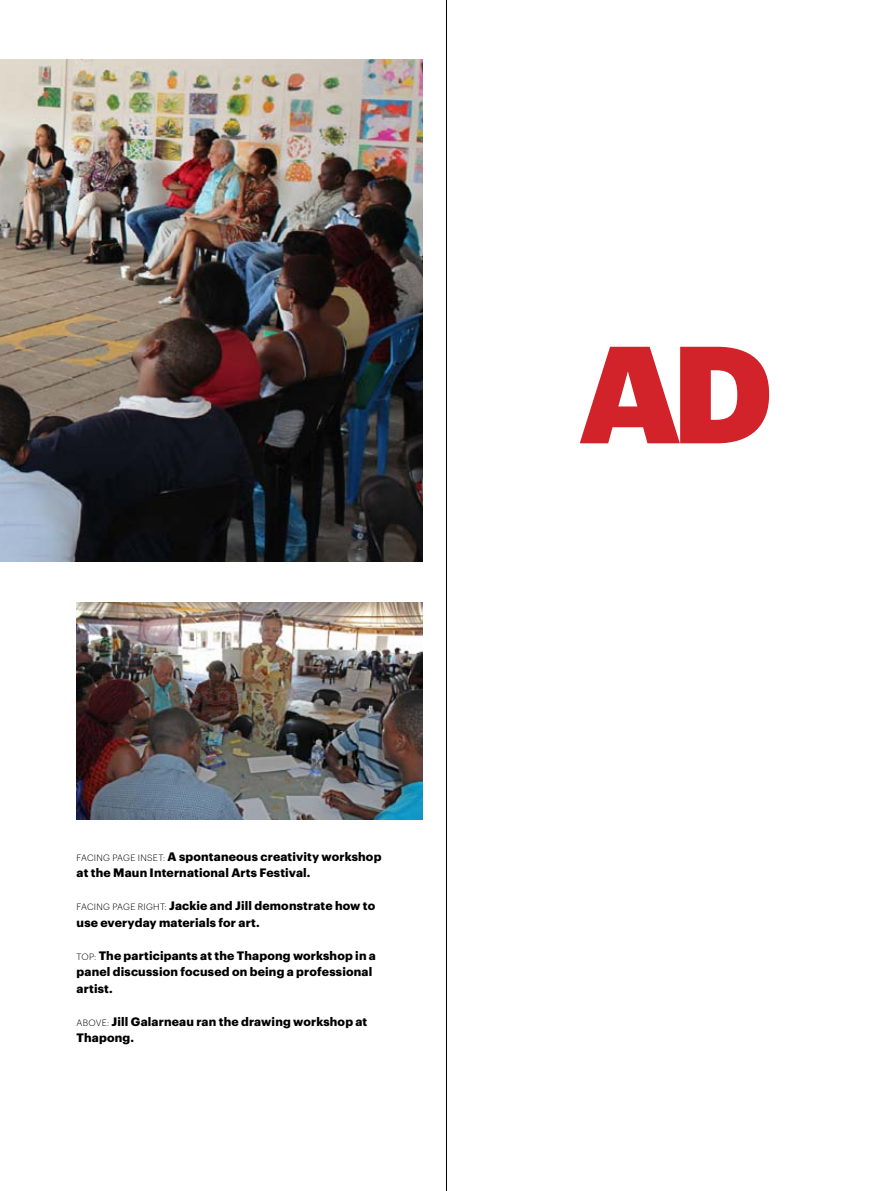
<style>
.page{position:relative;width:893px;height:1191px;background:#fff}
.page>*{position:absolute;margin:0;border:0;box-sizing:border-box;transform-origin:0 0}
.t1{font:900 135px "Graphik";color:#d2232a}
.t2{font:700 12px/16.5px "Graphik";letter-spacing:.015em;color:#000}
.t3{font:300 9px "Graphik";letter-spacing:.03em;color:#000}
.s1{font-weight:300;font-size:9px}
</style>
<div class="page">
<hr style="left:446px;top:0;width:1px;height:1191px;background:#000">
<img style="left:0;top:60px;width:423px;height:501px">
<img style="left:77px;top:603px;width:346px;height:217px">
<p class="t2" style="left:77px;top:847px;width:306px;text-indent:86px"><span class="s1">:</span> A spontaneous creativity workshop at the Maun International Arts Festival.</p>
<p class="t2" style="left:77px;top:896px;width:300px"><span class="s1">FACIN G PAGE R IGHT:</span> Jackie and Jill demonstrate how to use everyday materials for art.</p>
<p class="t2" style="left:77px;top:946px;width:301px"><span class="s1">TOP :</span> The participants at the Thapong workshop in a panel discussion focused on being a professional artist.</p>
<p class="t2" style="left:77px;top:1012px;width:292px"><span class="s1">ABOVE:</span> Jill Galarneau ran the drawing workshop at<br>Thapong.</p>
<p class="t3" style="left:77px;top:850px;width:71px">FACING PAGE INSET</p>
<h1 class="t1" style="left:578px;top:289px;width:196px">AD</h1>
</div>
